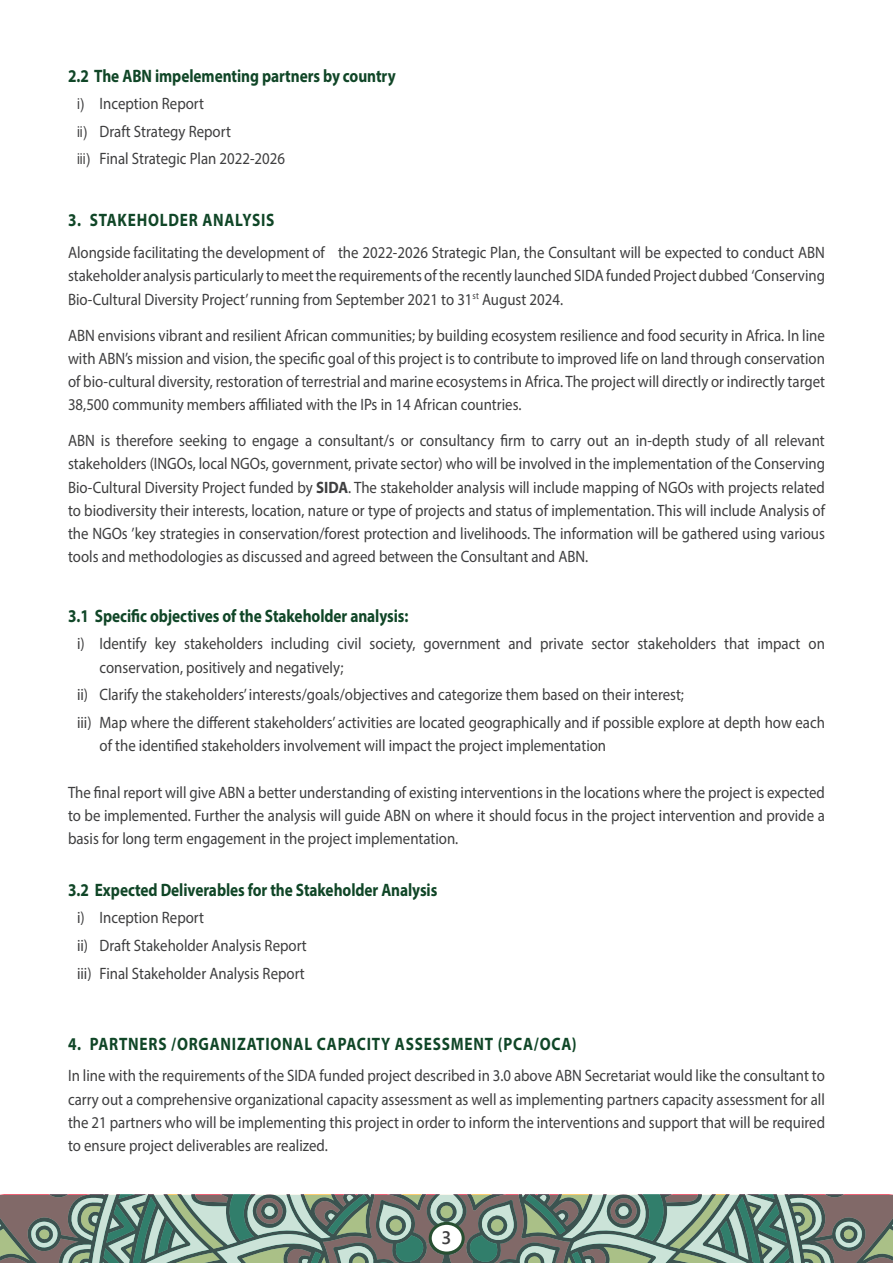
<style>
.page{position:relative;width:893px;height:1263px;background:#fff}
.page>*{position:absolute;margin:0;border:0;box-sizing:border-box;transform-origin:0 0}
.Heading_1{font:700 18px "Myriad Pro";letter-spacing:-.005em;color:#104627;scale:.85 1}
.Heading_1-2{font:700 18px "Myriad Pro";letter-spacing:.05em;color:#104627;scale:.85 1}
.t1{font:600 18px "Segoe UI";color:#3e3e3f}
.Body_Text{font:16.5px/23.2px "Myriad Pro";color:#3e3e3f;text-align:justify;scale:.9 1}
.List_Paragraph{font:16.5px/23.4px "Myriad Pro";color:#3e3e3f;scale:.9 1}
.s1{font-family:"Arial";font-size:15px}
.s2{font-weight:700}
</style>
<div class="page">
<svg style="left:0;top:1195px;width:893px;height:68px;background:#7a8e82"></svg>
<div style="left:430px;top:1223px;width:33px;height:30px;background:#fff;border-radius:50%"></div>
<div style="left:429px;top:1222px;width:36px;height:32px;border:3px solid #274f31;border-radius:50%"></div>
<p class="Heading_1" style="left:68px;top:64px;width:387px">2.2 The ABN impelementing partners by country</p>
<p class="List_Paragraph" style="left:77px;top:92px;width:143px"><span class="s1">i)</span> Inception Report</p>
<p class="List_Paragraph" style="left:77px;top:119px;width:172px"><span class="s1">ii)</span> Draft Strategy Report</p>
<p class="List_Paragraph" style="left:77px;top:147px;width:233px"><span class="s1">iii)</span> Final Strategic Plan 2022-2026</p>
<p class="Heading_1-2" style="left:68px;top:208px;width:244px">3. STAKEHOLDER ANALYSIS</p>
<p class="Body_Text" style="left:68px;top:241px;width:843px">Alongside facilitating the development of the 2022-2026 Strategic Plan, the Consultant will be expected to conduct ABN stakeholder analysis particularly to meet the requirements of the recently launched SIDA funded Project dubbed ‘Conserving Bio-Cultural Diversity Project’ running from September 2021 to 31<sup>st</sup> August 2024.</p>
<p class="Body_Text" style="left:68px;top:323px;width:843px">ABN envisions vibrant and resilient African communities; by building ecosystem resilience and food security in Africa. In line with ABN’s mission and vision, the specific goal of this project is to contribute to improved life on land through conservation of bio-cultural diversity, restoration of terrestrial and marine ecosystems in Africa. The project will directly or indirectly target 38,500 community members affiliated with the IPs in 14 African countries.</p>
<p class="Body_Text" style="left:68px;top:429px;width:843px">ABN is therefore seeking to engage a consultant/s or consultancy firm to carry out an in-depth study of all relevant stakeholders (INGOs, local NGOs, government, private sector) who will be involved in the implementation of the Conserving Bio-Cultural Diversity Project funded by <span class="s2">SIDA</span>. The stakeholder analysis will include mapping of NGOs with projects related to biodiversity their interests, location, nature or type of projects and status of implementation. This will include Analysis of the NGOs ’key strategies in conservation/forest protection and livelihoods. The information will be gathered using various tools and methodologies as discussed and agreed between the Consultant and ABN.</p>
<p class="Heading_1" style="left:68px;top:604px;width:402px">3.1 Specific objectives of the Stakeholder analysis:</p>
<p class="List_Paragraph" style="left:100px;top:632px;width:807px;text-indent:-22px">i) Identify key stakeholders including civil society, government and private sector stakeholders that impact on conservation, positively and negatively;</p>
<p class="List_Paragraph" style="left:77px;top:683px;width:676px">ii) Clarify the stakeholders’ interests/goals/objectives and categorize them based on their interest;</p>
<p class="List_Paragraph" style="left:100px;top:710px;width:808px;text-indent:-22px">iii) Map where the different stakeholders’ activities are located geographically and if possible explore at depth how each of the identified stakeholders involvement will impact the project implementation</p>
<p class="Body_Text" style="left:68px;top:780px;width:842px">The final report will give ABN a better understanding of existing interventions in the locations where the project is expected to be implemented. Further the analysis will guide ABN on where it should focus in the project intervention and provide a basis for long term engagement in the project implementation.</p>
<p class="Heading_1" style="left:68px;top:878px;width:436px">3.2 Expected Deliverables for the Stakeholder Analysis</p>
<p class="List_Paragraph" style="left:77px;top:906px;width:143px">i) Inception Report</p>
<p class="List_Paragraph" style="left:77px;top:934px;width:257px">ii) Draft Stakeholder Analysis Report</p>
<p class="List_Paragraph" style="left:77px;top:961px;width:255px">iii) Final Stakeholder Analysis Report</p>
<p class="Heading_1-2" style="left:68px;top:1032px;width:600px">4. PARTNERS /ORGANIZATIONAL CAPACITY ASSESSMENT (PCA/OCA)</p>
<p class="Body_Text" style="left:68px;top:1064px;width:843px">In line with the requirements of the SIDA funded project described in 3.0 above ABN Secretariat would like the consultant to carry out a comprehensive organizational capacity assessment as well as implementing partners capacity assessment for all the 21 partners who will be implementing this project in order to inform the interventions and support that will be required to ensure project deliverables are realized.</p>
<p class="t1" style="left:441px;top:1221px;width:11px">3</p>
</div>
